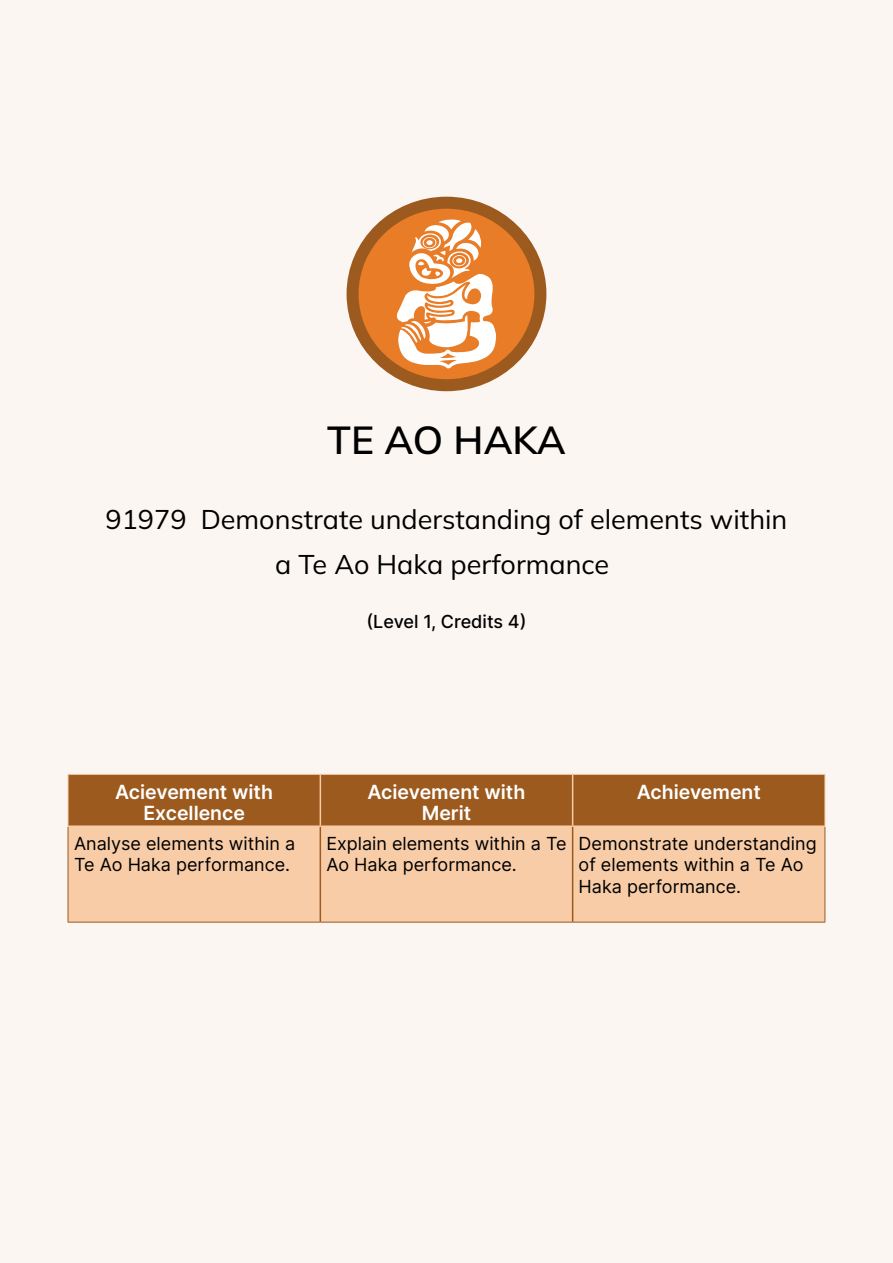
<style>
.page{position:relative;width:893px;height:1263px;background:#fbf6f2}
.page>*{position:absolute;margin:0;border:0;box-sizing:border-box;transform-origin:0 0}
.t1{font:600 39px "Mulish";color:#000}
.t2{font:27px/45px "Mulish";color:#000;text-align:center}
.t3{font:600 19.5px/21px "Inter";color:#fff;text-align:center}
.t4{font:18px/21.6px "Inter";color:#000}
.t5{font:500 18px "Inter";color:#000}
</style>
<div class="page">
<svg style="left:353px;top:203px;width:187px;height:182px;fill:#e97c27"></svg>
<div style="left:347px;top:197px;width:199px;height:194px;border:12px solid #9c5a1e;border-radius:50%"></div>
<svg style="left:397px;top:219px;width:99px;height:150px"></svg>
<div style="left:69px;top:775px;width:756px;height:50px;background:#9c5a1e"></div>
<div style="left:69px;top:827px;width:756px;height:95px;background:#f7cca7"></div>
<hr style="left:68px;top:827px;width:1px;height:95px;background:#9c5a1e">
<hr style="left:825px;top:827px;width:1px;height:95px;background:#9c5a1e">
<hr style="left:68px;top:922px;width:252px;height:1px;background:#9c5a1e">
<hr style="left:320px;top:922px;width:253px;height:1px;background:#9c5a1e">
<hr style="left:573px;top:922px;width:252px;height:1px;background:#9c5a1e">
<hr style="left:320px;top:827px;width:1px;height:95px;background:#9c5a1e">
<hr style="left:572px;top:827px;width:1px;height:95px;background:#9c5a1e">
<hr style="left:68px;top:774px;width:252px;height:1px;background:#f7cca7">
<hr style="left:68px;top:775px;width:1px;height:50px;background:#f7cca7">
<hr style="left:320px;top:774px;width:253px;height:1px;background:#f7cca7">
<hr style="left:573px;top:774px;width:252px;height:1px;background:#f7cca7">
<hr style="left:825px;top:775px;width:1px;height:50px;background:#f7cca7">
<hr style="left:320px;top:775px;width:1px;height:50px;background:#f7cca7">
<hr style="left:572px;top:775px;width:1px;height:50px;background:#f7cca7">
<hr style="left:68px;top:825px;width:252px;height:2px;background:#f7cca7">
<hr style="left:320px;top:825px;width:253px;height:2px;background:#f7cca7">
<hr style="left:573px;top:825px;width:252px;height:2px;background:#f7cca7">
<h1 class="t1" style="left:327px;top:414px;width:240px">TE AO HAKA</h1>
<h2 class="t2" style="left:106px;top:496px;width:683px">91979 Demonstrate understanding of elements within a Te Ao Haka performance</h2>
<p class="t5" style="left:366px;top:608px;width:162px">(Level 1, Credits 4)</p>
<p class="t3" style="left:115px;top:781px;width:159px">Acievement with<br>Excellence</p>
<p class="t3" style="left:367px;top:781px;width:159px">Acievement with<br>Merit</p>
<p class="t3" style="left:637px;top:781px;width:126px">Achievement</p>
<p class="t4" style="left:74px;top:832px;width:223px">Analyse elements within a<br>Te Ao Haka performance.</p>
<p class="t4" style="left:326px;top:832px;width:242px">Explain elements within a Te<br>Ao Haka performance.</p>
<p class="t4" style="left:579px;top:832px;width:240px">Demonstrate understanding of elements within a Te Ao<br>Haka performance.</p>
</div>
